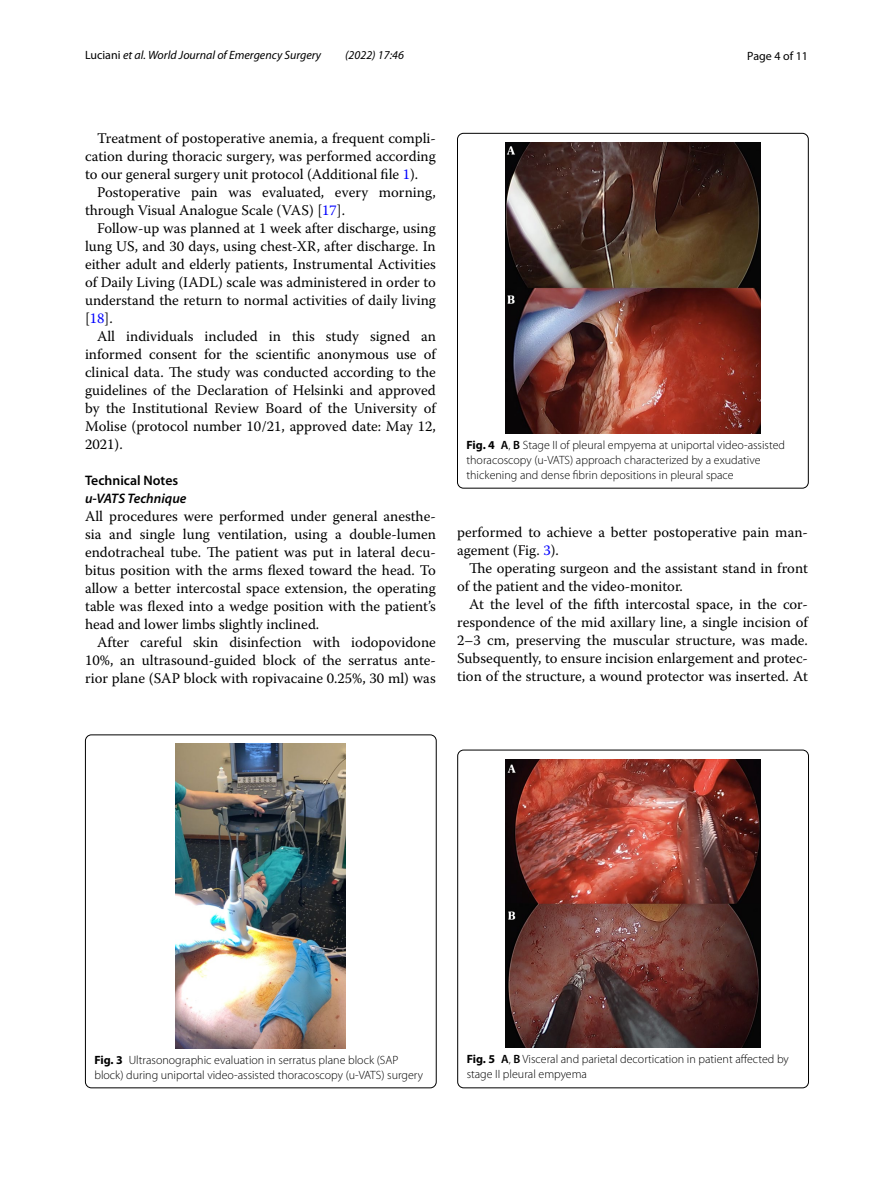
<style>
.page{position:relative;width:893px;height:1187px;background:#fff}
.page>*{position:absolute;margin:0;border:0;box-sizing:border-box;transform-origin:0 0}
.t1{font:14.7px/18px "Warnock Pro";color:#000;text-align:justify}
.t2{font:italic 600 13.8px "Myriad Pro";color:#000}
.t3{font:600 13.8px "Myriad Pro";color:#000}
.t4{font:300 12px/15px "Myriad Pro";color:#000}
.t5{font:italic 12px "Myriad Pro";color:#000}
.t6{font:12px "Myriad Pro";color:#000}
.s1{font-style:normal}
.s2{color:#00f}
.s3{font-weight:700}
.s4{font-weight:600}
</style>
<div class="page">
<img style="left:176px;top:743px;width:170px;height:305px">
<div style="left:85px;top:734px;width:351px;height:353px;border:1px solid #000;border-radius:6px"></div>
<img style="left:505px;top:142px;width:255px;height:291px">
<div style="left:457px;top:133px;width:351px;height:355px;border:1px solid #000;border-radius:6px"></div>
<img style="left:505px;top:759px;width:256px;height:288px">
<div style="left:457px;top:749px;width:352px;height:338px;border:1px solid #000;border-radius:6px"></div>
<p class="t5" style="left:85px;top:48px;width:238px"><span class="s1">Luciani</span> et al. World Journal of Emergency Surgery</p>
<p class="t5" style="left:345px;top:48px;width:60px">(2022) 17:46</p>
<p class="t6" style="left:747px;top:48px;width:62px">Page 4 of 11</p>
<p class="t1" style="left:85px;top:128px;width:352px;text-indent:12px">Treatment of postoperative anemia, a frequent compli&shy;cation during thoracic surgery, was performed according to our general surgery unit protocol (Additional file <span class="s2">1</span>).</p>
<p class="t1" style="left:85px;top:182px;width:352px;text-indent:12px">Postoperative pain was evaluated, every morning, through Visual Analogue Scale (VAS) [<span class="s2">17</span>].</p>
<p class="t1" style="left:85px;top:218px;width:352px;text-indent:12px">Follow-up was planned at 1 week after discharge, using lung US, and 30 days, using chest-XR, after discharge. In either adult and elderly patients, Instrumental Activities of Daily Living (IADL) scale was administered in order to understand the return to normal activities of daily living [<span class="s2">18</span>].</p>
<p class="t1" style="left:85px;top:326px;width:352px;text-indent:12px">All individuals included in this study signed an informed consent for the scientific anonymous use of clinical data. The study was conducted according to the guidelines of the Declaration of Helsinki and approved by the Institutional Review Board of the University of Molise (protocol number 10/21, approved date: May 12, 2021).</p>
<p class="t3" style="left:85px;top:471px;width:95px">Technical Notes</p>
<p class="t2" style="left:85px;top:489px;width:103px">u‑VATS Technique</p>
<p class="t1" style="left:85px;top:506px;width:352px">All procedures were performed under general anesthe&shy;sia and single lung ventilation, using a double-lumen endotracheal tube. The patient was put in lateral decu&shy;bitus position with the arms flexed toward the head. To allow a better intercostal space extension, the operating table was flexed into a wedge position with the patient’s head and lower limbs slightly inclined.</p>
<p class="t1" style="left:85px;top:632px;width:352px;text-indent:12px">After careful skin disinfection with iodopovidone 10%, an ultrasound-guided block of the serratus ante&shy;rior plane (SAP block with ropivacaine 0.25%, 30 ml) was</p>
<p class="t4" style="left:466px;top:437px;width:320px"><span class="s3">Fig. 4</span> <span class="s4">A</span>, <span class="s4">B</span> Stage II of pleural empyema at uniportal video-assisted thoracoscopy (u-VATS) approach characterized by a exudative thickening and dense fibrin depositions in pleural space</p>
<p class="t1" style="left:457px;top:522px;width:352px">performed to achieve a better postoperative pain man&shy;agement (Fig. <span class="s2">3</span>).</p>
<p class="t1" style="left:457px;top:558px;width:352px;text-indent:12px">The operating surgeon and the assistant stand in front of the patient and the video-monitor.</p>
<p class="t1" style="left:457px;top:594px;width:352px;text-indent:12px">At the level of the fifth intercostal space, in the cor&shy;respondence of the mid axillary line, a single incision of 2–3 cm, preserving the muscular structure, was made.<br>Subsequently, to ensure incision enlargement and protec&shy;tion of the structure, a wound protector was inserted. At</p>
<p class="t4" style="left:94px;top:1052px;width:330px"><span class="s3">Fig. 3</span> Ultrasonographic evaluation in serratus plane block (SAP block) during uniportal video-assisted thoracoscopy (u-VATS) surgery</p>
<p class="t4" style="left:467px;top:1051px;width:324px"><span class="s3">Fig. 5</span> <span class="s4">A</span>, <span class="s4">B</span> Visceral and parietal decortication in patient affected by stage II pleural empyema</p>
</div>
